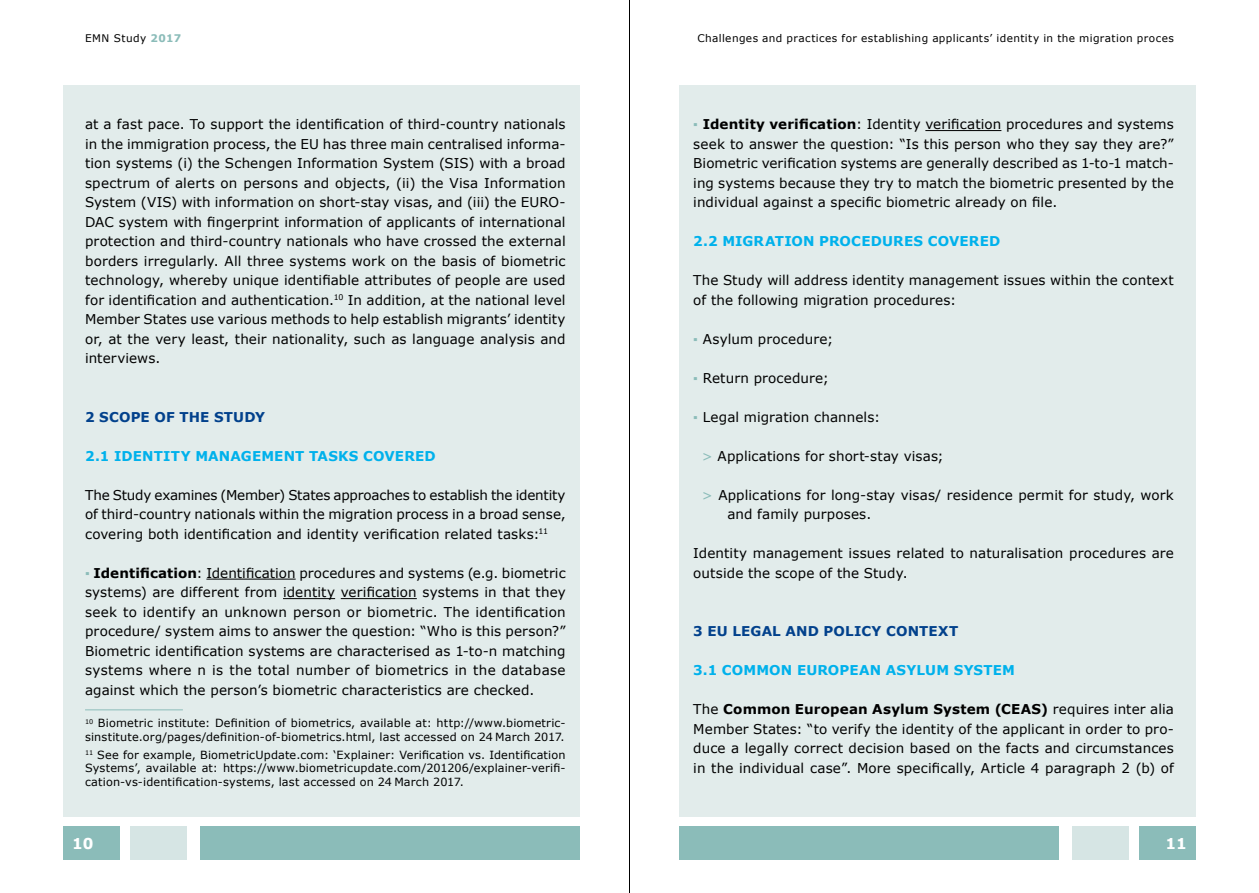
<style>
.page{position:relative;width:1259px;height:893px;background:#fff}
.page>*{position:absolute;margin:0;border:0;box-sizing:border-box;transform-origin:0 0}
.t1{font:700 15px "Verdana";color:#fff}
.t2{font:13.5px/19.5px "Verdana";letter-spacing:.005em;color:#000;text-align:justify}
.t3{font:700 13.5px "Verdana";letter-spacing:.01em;color:#00b1ec}
.t4{font:700 13.5px "Verdana";letter-spacing:.01em;color:#02418c}
.t5{font:11.25px/13.5px "Verdana";letter-spacing:.015em;color:#000}
.t6{font:10.5px "Verdana";letter-spacing:.04em;color:#000}
.s1{font-weight:700;color:#8bbcb9}
.s2{color:#8bbcb9}
.s3{font-weight:700}
</style>
<div class="page">
<div style="left:64px;top:85px;width:516px;height:731px;background:#e2eceb"></div>
<div style="left:679px;top:85px;width:516px;height:731px;background:#e2eceb"></div>
<hr style="left:629px;top:0;width:1px;height:893px;background:#000">
<div style="left:64px;top:826px;width:56px;height:34px;background:#8bbcb9"></div>
<div style="left:130px;top:826px;width:57px;height:34px;background:#d6e5e4"></div>
<div style="left:200px;top:826px;width:380px;height:34px;background:#8bbcb9"></div>
<div style="left:1139px;top:826px;width:56px;height:34px;background:#8bbcb9"></div>
<div style="left:1072px;top:826px;width:56px;height:34px;background:#d6e5e4"></div>
<div style="left:679px;top:826px;width:380px;height:34px;background:#8bbcb9"></div>
<hr style="left:925px;top:130px;width:76px;height:1px;background:#000">
<hr style="left:206px;top:579px;width:90px;height:1px;background:#000">
<hr style="left:283px;top:598px;width:52px;height:1px;background:#000">
<hr style="left:341px;top:598px;width:76px;height:1px;background:#000">
<hr style="left:85px;top:709px;width:98px;height:1px;background:#8bbcb9">
<p class="t6" style="left:85px;top:31px;width:98px">emn Study <span class="s1">2017</span></p>
<p class="t6" style="left:697px;top:31px;width:478px">Challenges and practices for establishing applicants’ identity in the migration proces</p>
<p class="t2" style="left:85px;top:114px;width:482px">at a fast pace. To support the identification of third-country nationals in the immigration process, the eU has three main centralised informa&shy;tion systems (i) the Schengen Information System (SIS) with a broad spectrum of alerts on persons and objects, (ii) the Visa Information System (VIS) with information on short-stay visas, and (iii) the EURO-DAC system with fingerprint information of applicants of international protection and third-country nationals who have crossed the external borders irregularly. All three systems work on the basis of biometric technology, whereby unique identifiable attributes of people are used for identification and authentication.<sup>10</sup> In addition, at the national level Member States use various methods to help establish migrants’ identity or, at the very least, their nationality, such as language analysis and interviews.</p>
<p class="t4" style="left:85px;top:408px;width:182px">2 SCOPE OF THE STUDY</p>
<p class="t3" style="left:85px;top:447px;width:352px">2.1 IDENTITY MANAGEMENT TASKS COVERED</p>
<p class="t2" style="left:85px;top:485px;width:482px">The Study examines (Member) States approaches to establish the identity of third-country nationals within the migration process in a broad sense, covering both identification and identity verification related tasks:<sup>11</sup></p>
<p class="t2" style="left:85px;top:563px;width:482px"><span class="s2">▪</span> <span class="s3">IDENTIFICATION</span>: Identification procedures and systems (e.g. biometric systems) are different from identity verification systems in that they seek to identify an unknown person or biometric. The identification procedure/ system aims to answer the question: “Who is this person?” Biometric identification systems are characterised as 1-to-n matching systems where n is the total number of biometrics in the database against which the person’s biometric characteristics are checked.</p>
<p class="t5" style="left:85px;top:716px;width:482px"><sup>10</sup> Biometric institute: Definition of biometrics, available at: http://www.biometric&shy;sinstitute.org/pages/definition-of-biometrics.html, last accessed on 24 March 2017.</p>
<p class="t5" style="left:85px;top:747px;width:482px;text-align:justify"><sup>11</sup> See for example, BiometricUpdate.com: ‘Explainer: Verification vs. Identification Systems’, available at: https://www.biometricupdate.com/201206/explainer-verifi&shy;cation-vs-identification-systems, last accessed on 24 March 2017.</p>
<p class="t2" style="left:693px;top:114px;width:482px"><span class="s2">▪</span> <span class="s3">IDENTITY VERIFICATION</span>: Identity verification procedures and systems seek to answer the question: “Is this person who they say they are?” Biometric verification systems are generally described as 1-to-1 match&shy;ing systems because they try to match the biometric presented by the individual against a specific biometric already on file.</p>
<p class="t3" style="left:693px;top:233px;width:309px">2.2 MIGRATION PROCEDURES COVERED</p>
<p class="t2" style="left:693px;top:270px;width:482px">The Study will address identity management issues within the context of the following migration procedures:</p>
<p class="t2" style="left:693px;top:329px;width:141px"><span class="s2">▪</span> Asylum procedure;</p>
<p class="t2" style="left:693px;top:368px;width:137px"><span class="s2">▪</span> Return procedure;</p>
<p class="t2" style="left:693px;top:407px;width:188px"><span class="s2">▪</span> legal migration channels:</p>
<p class="t2" style="left:702px;top:446px;width:243px"><span class="s2">&gt;</span> Applications for short-stay visas;</p>
<p class="t2" style="left:727px;top:485px;width:448px;text-indent:-26px"><span class="s2">&gt;</span> Applications for long-stay visas/ residence permit for study, work and family purposes.</p>
<p class="t2" style="left:693px;top:543px;width:482px">Identity management issues related to naturalisation procedures are outside the scope of the Study.</p>
<p class="t4" style="left:693px;top:623px;width:266px">3 EU LEGAL AND POLICY CONTEXT</p>
<p class="t3" style="left:693px;top:662px;width:323px">3.1 COMMON EUROPEAN ASYLUM SYSTEM</p>
<p class="t2" style="left:693px;top:699px;width:482px">the <span class="s3">COMMON EUROPEAN ASYLUM SYSTEM (CEAS)</span> requires inter alia Member States: “to verify the identity of the applicant in order to pro&shy;duce a legally correct decision based on the facts and circumstances in the individual case”. More specifically, Article 4 paragraph 2 (b) of</p>
<p class="t1" style="left:72px;top:834px;width:23px">10</p>
<p class="t1" style="left:1165px;top:834px;width:23px">11</p>
</div>
